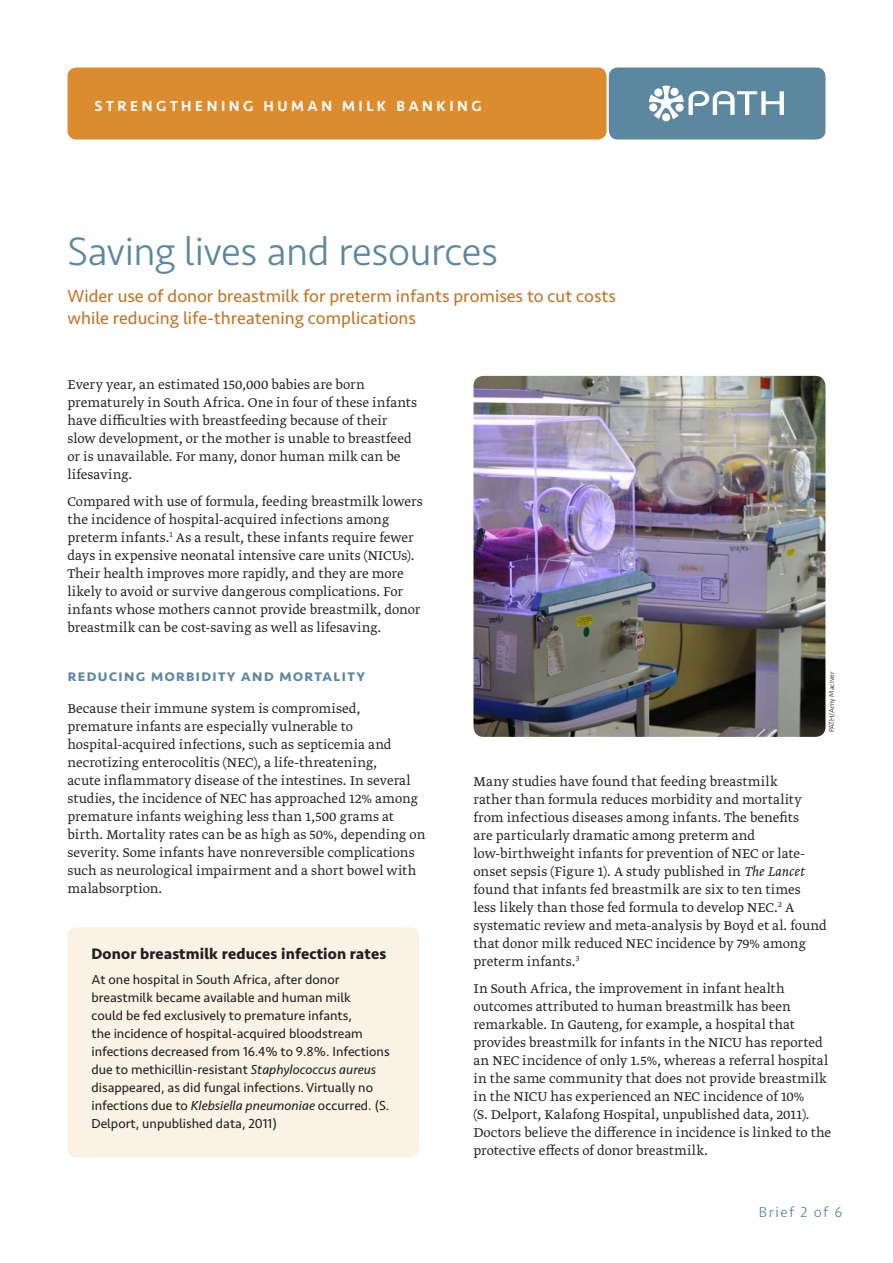
<style>
.page{position:relative;width:893px;height:1263px;background:#fff}
.page>*{position:absolute;margin:0;border:0;box-sizing:border-box;transform-origin:0 0}
.t1{font:300 40.95px "Seravek";letter-spacing:-.015em;color:#5c87a1}
.subtitle{font:18px/21.6px "Seravek";color:#c47426}
.headA{font:500 16.5px "Seravek";letter-spacing:.05em;color:#5c87a1}
.sidebar_head{font:700 15.75px "Seravek";letter-spacing:.01em;color:#231f20}
.body{font:300 15px/18px "Greta Text Pro";letter-spacing:.005em;color:#231f20}
.series{font:500 15px "Seravek";letter-spacing:.235em;color:#fff}
.series-2{font:300 15px "Seravek";letter-spacing:.1em;color:#5c87a1}
.sidebar_body{font:13.5px/18px "Seravek";color:#231f20}
.photo_credit{font:300 7.5px "Seravek";color:#231f20}
.s1{font-style:italic}
</style>
<div class="page">
<div style="left:609px;top:68px;width:216px;height:72px;background:#5c87a1;border-radius:9px"></div>
<div style="left:662px;top:113px;width:8px;height:8px;background:#fff;border-radius:50%"></div>
<svg style="left:649px;top:86px;width:135px;height:33px"></svg>
<div style="left:67px;top:68px;width:540px;height:72px;background:#dc8b2f;border-radius:9px"></div>
<div style="left:68px;top:927px;width:351px;height:230px;background:#fbf1e4;border-radius:9px"></div>
<img style="left:473px;top:376px;width:352px;height:361px">
<p class="series" style="left:95px;top:97px;width:389px">STRENGTHENING HUMAN MILK BANKING</p>
<p class="t1" style="left:68px;top:227px;width:432px">Saving lives and resources</p>
<p class="subtitle" style="left:68px;top:286px;width:550px">Wider use of donor breastmilk for preterm infants promises to cut costs while reducing life-threatening complications</p>
<p class="body" style="left:68px;top:376px;width:351px">Every year, an estimated 150,000 babies are born prematurely in South Africa. One in four of these infants have difficulties with breastfeeding because of their slow development, or the mother is unable to breastfeed or is unavailable. For many, donor human milk can be lifesaving.</p>
<p class="body" style="left:67px;top:493px;width:357px">Compared with use of formula, feeding breastmilk lowers the incidence of hospital-acquired infections among preterm infants.<sup>1</sup> As a result, these infants require fewer days in expensive neonatal intensive care units (NICUs).<br>Their health improves more rapidly, and they are more likely to avoid or survive dangerous complications. For infants whose mothers cannot provide breastmilk, donor breastmilk can be cost-saving as well as lifesaving.</p>
<p class="headA" style="left:68px;top:666px;width:299px">reducing morbidity and mortality</p>
<p class="body" style="left:68px;top:700px;width:359px">Because their immune system is compromised, premature infants are especially vulnerable to hospital-acquired infections, such as septicemia and necrotizing enterocolitis (NEC), a life-threatening,<br>acute inflammatory disease of the intestines. In several studies, the incidence of NEC has approached 12% among premature infants weighing less than 1,500 grams at birth. Mortality rates can be as high as 50%, depending on severity. Some infants have nonreversible complications such as neurological impairment and a short bowel with malabsorption.</p>
<p class="sidebar_head" style="left:92px;top:944px;width:296px">Donor breastmilk reduces infection rates</p>
<p class="sidebar_body" style="left:92px;top:971px;width:300px">At one hospital in South Africa, after donor breastmilk became available and human milk<br>could be fed exclusively to premature infants,<br>the incidence of hospital-acquired bloodstream infections decreased from 16.4% to 9.8%. Infections due to methicillin-resistant <span class="s1">Staphylococcus aureus </span>disappeared, as did fungal infections. Virtually no infections due to <span class="s1">Klebsiella pneumoniae</span> occurred. (S.<br>Delport, unpublished data, 2011)</p>
<p class="photo_credit" style="left:827px;top:732px;width:62px;rotate:-90deg">PATH/Amy MacIver</p>
<p class="body" style="left:473px;top:773px;width:355px">Many studies have found that feeding breastmilk<br>rather than formula reduces morbidity and mortality from infectious diseases among infants. The benefits<br>are particularly dramatic among preterm and low-birthweight infants for prevention of NEC or late&shy;onset sepsis (Figure 1). A study published in <span class="s1">The Lancet </span>found that infants fed breastmilk are six to ten times less likely than those fed formula to develop NEC.<sup>2</sup> A systematic review and meta-analysis by Boyd et al. found that donor milk reduced NEC incidence by 79% among preterm infants.<sup>3</sup></p>
<p class="body" style="left:473px;top:980px;width:359px">In South Africa, the improvement in infant health outcomes attributed to human breastmilk has been remarkable. In Gauteng, for example, a hospital that provides breastmilk for infants in the NICU has reported an NEC incidence of only 1.5%, whereas a referral hospital in the same community that does not provide breastmilk in the NICU has experienced an NEC incidence of 10%<br>(S. Delport, Kalafong Hospital, unpublished data, 2011).<br>Doctors believe the difference in incidence is linked to the protective effects of donor breastmilk.</p>
<p class="series-2" style="left:759px;top:1203px;width:85px">Brief 2 of 6</p>
</div>
